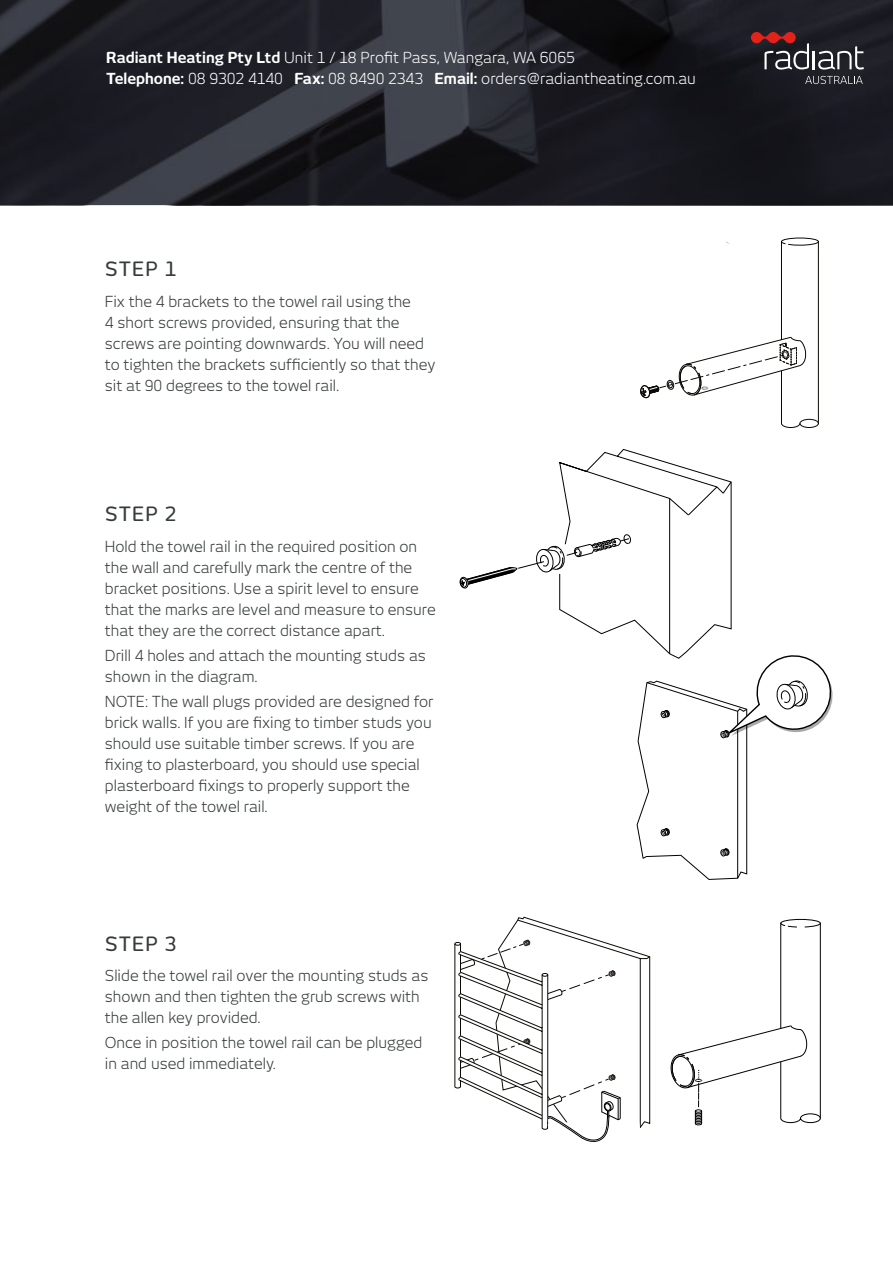
<style>
.page{position:relative;width:893px;height:1263px;background:#fff}
.page>*{position:absolute;margin:0;border:0;box-sizing:border-box;transform-origin:0 0}
.t1{font:500 19.5px "New June";letter-spacing:.06em;color:#363b3b}
.t2{font:15px/21px "New June";color:#363b3b}
.t3{font:15px/21px "New June";color:#fff}
.s1{font-weight:700}
</style>
<div class="page">
<svg style="left:0;top:0;width:893px;height:205px;background:#1f2027"></svg>
<svg style="left:818px;top:46px;width:46px;height:24px"></svg>
<hr style="left:812px;top:51px;width:3px;height:18px;background:#fff">
<svg style="left:751px;top:32px;width:58px;height:38px;background:#573a3e"></svg>
<svg style="left:805px;top:76px;width:58px;height:8px"></svg>
<svg style="left:640px;top:237px;width:179px;height:191px"></svg>
<svg style="left:459px;top:449px;width:374px;height:431px"></svg>
<svg style="left:670px;top:918px;width:151px;height:207px"></svg>
<svg style="left:454px;top:917px;width:196px;height:225px"></svg>
<p class="t3" style="left:106px;top:47px;width:591px"><span class="s1">Radiant Heating Pty Ltd</span> Unit 1 / 18 Profit Pass, Wangara, WA 6065<br><span class="s1">Telephone:</span> 08 9302 4140 <span class="s1">Fax:</span> 08 8490 2343 <span class="s1">Email:</span> orders@radiantheating.com.au</p>
<h1 class="t1" style="left:105px;top:258px;width:73px">STEP 1</h1>
<p class="t2" style="left:105px;top:291px;width:332px">Fix the 4 brackets to the towel rail using the<br>4 short screws provided, ensuring that the screws are pointing downwards. You will need to tighten the brackets sufficiently so that they sit at 90 degrees to the towel rail.</p>
<h1 class="t1" style="left:105px;top:502px;width:73px">STEP 2</h1>
<p class="t2" style="left:105px;top:535px;width:332px">Hold the towel rail in the required position on the wall and carefully mark the centre of the bracket positions. Use a spirit level to ensure that the marks are level and measure to ensure that they are the correct distance apart.</p>
<p class="t2" style="left:105px;top:645px;width:322px">Drill 4 holes and attach the mounting studs as shown in the diagram.</p>
<p class="t2" style="left:105px;top:691px;width:330px">NOTE: The wall plugs provided are designed for brick walls. If you are fixing to timber studs you should use suitable timber screws. If you are fixing to plasterboard, you should use special plasterboard fixings to properly support the weight of the towel rail.</p>
<h1 class="t1" style="left:105px;top:932px;width:73px">STEP 3</h1>
<p class="t2" style="left:105px;top:965px;width:325px">Slide the towel rail over the mounting studs as shown and then tighten the grub screws with the allen key provided.</p>
<p class="t2" style="left:105px;top:1032px;width:319px">Once in position the towel rail can be plugged in and used immediately.</p>
</div>
